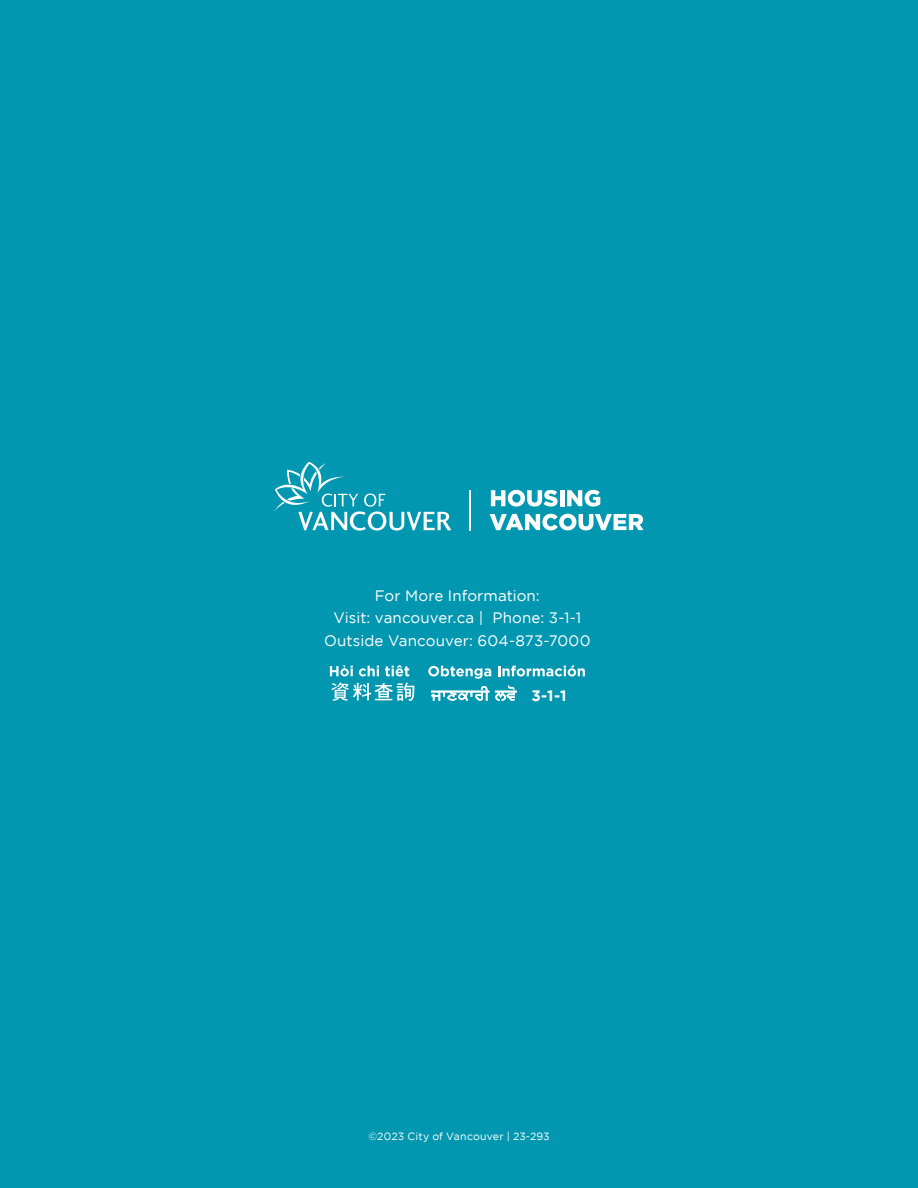
<style>
.page{position:relative;width:918px;height:1188px;background:#0297b1}
.page>*{position:absolute;margin:0;border:0;box-sizing:border-box;transform-origin:0 0}
.Body_text{font:15.15px/22.6px "Gotham";letter-spacing:.01em;color:#fff;text-align:center}
.Body_text-2{font:700 15.15px "Gotham";color:#fff}
.t1{font:10.5px "Gotham";letter-spacing:.015em;color:#fff}
</style>
<div class="page">
<svg style="left:330px;top:665px;width:23px;height:11px"></svg>
<svg style="left:359px;top:666px;width:20px;height:10px"></svg>
<svg style="left:385px;top:665px;width:24px;height:11px"></svg>
<svg style="left:428px;top:666px;width:63px;height:13px"></svg>
<svg style="left:498px;top:665px;width:87px;height:11px"></svg>
<svg style="left:332px;top:682px;width:82px;height:19px"></svg>
<svg style="left:431px;top:685px;width:86px;height:16px"></svg>
<svg style="left:491px;top:490px;width:67px;height:17px"></svg>
<hr style="left:560px;top:490px;width:4px;height:16px;background:#fff">
<svg style="left:567px;top:490px;width:33px;height:17px"></svg>
<svg style="left:490px;top:514px;width:154px;height:16px"></svg>
<hr style="left:470px;top:490px;width:1px;height:40px;background:#fff">
<svg style="left:274px;top:462px;width:177px;height:69px"></svg>
<p class="Body_text" style="left:324px;top:584px;width:268px">For More Information:<br>Visit: vancouver.ca | Phone: 3-1-1<br>Outside Vancouver: 604-873-7000</p>
<p class="Body_text-2" style="left:531px;top:687px;width:37px">3-1-1</p>
<p class="t1" style="left:368px;top:1130px;width:183px">©2023 City of Vancouver | 23-293</p>
</div>
